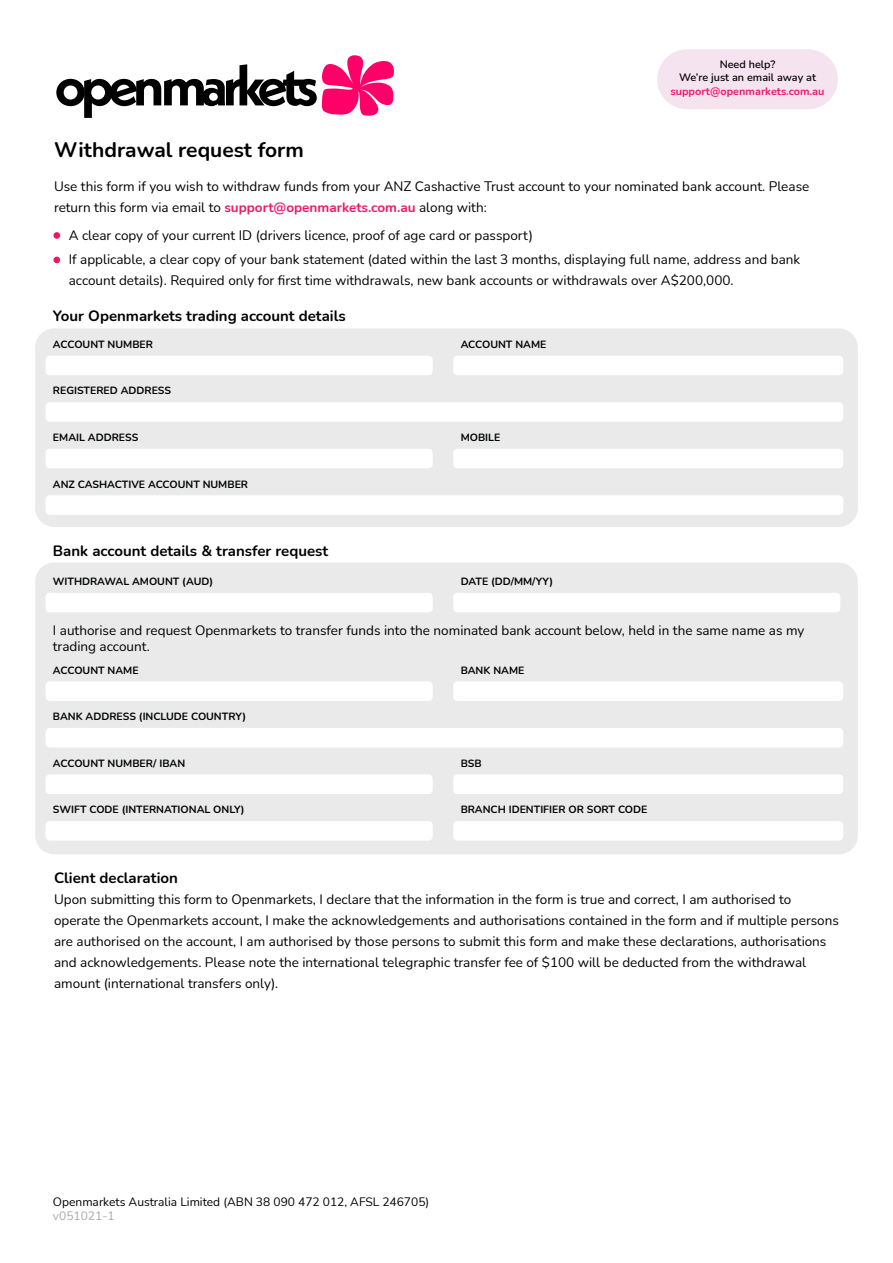
<style>
.page{position:relative;width:893px;height:1263px;background:#fff}
.page>*{position:absolute;margin:0;border:0;box-sizing:border-box;transform-origin:0 0}
.t1{font:700 21px "Nunito";color:#000}
.t2{font:700 15px "Nunito";color:#000101}
.t3{font:13.5px/21px "Nunito";color:#000}
.t4{font:12px "Nunito";color:#000}
.t5{font:12px "Nunito";color:#a7a9ac}
.t6{font:600 10.95px/13.6px "Nunito";color:#000;text-align:center}
.t7{font:700 10.95px "Nunito";color:#ed176a}
.t8{font:700 10.5px "Nunito";color:#000101}
.s1{font-weight:700;color:#ed176a}
</style>
<div class="page">
<div style="left:657px;top:49px;width:181px;height:60px;background:#f5e3ef;border-radius:30px"></div>
<div style="left:35px;top:328px;width:823px;height:199px;background:#eaeaea;border-radius:19px"></div>
<div style="left:35px;top:562px;width:823px;height:292px;background:#eaeaea;border-radius:19px"></div>
<div style="left:453px;top:356px;width:390px;height:19px;background:#fff;border-radius:4px"></div>
<div style="left:453px;top:449px;width:390px;height:19px;background:#fff;border-radius:4px"></div>
<div style="left:453px;top:681px;width:390px;height:20px;background:#fff;border-radius:4px"></div>
<div style="left:453px;top:774px;width:390px;height:20px;background:#fff;border-radius:4px"></div>
<div style="left:453px;top:821px;width:390px;height:19px;background:#fff;border-radius:4px"></div>
<div style="left:46px;top:356px;width:387px;height:19px;background:#fff;border-radius:4px"></div>
<div style="left:46px;top:593px;width:387px;height:19px;background:#fff;border-radius:4px"></div>
<div style="left:46px;top:449px;width:387px;height:19px;background:#fff;border-radius:4px"></div>
<div style="left:46px;top:681px;width:387px;height:20px;background:#fff;border-radius:4px"></div>
<div style="left:46px;top:774px;width:387px;height:20px;background:#fff;border-radius:4px"></div>
<div style="left:46px;top:821px;width:387px;height:19px;background:#fff;border-radius:4px"></div>
<div style="left:46px;top:402px;width:797px;height:20px;background:#fff;border-radius:4px"></div>
<div style="left:46px;top:495px;width:797px;height:20px;background:#fff;border-radius:4px"></div>
<div style="left:46px;top:728px;width:797px;height:19px;background:#fff;border-radius:4px"></div>
<svg style="left:56px;top:55px;width:338px;height:63px"></svg>
<div style="left:53px;top:232px;width:7px;height:7px;background:#ed176a;border-radius:50%"></div>
<div style="left:53px;top:257px;width:7px;height:6px;background:#ed176a;border-radius:50%"></div>
<div style="left:453px;top:593px;width:387px;height:19px;background:#fff;border-radius:4px"></div>
<h1 class="t1" style="left:54px;top:135px;width:251px">Withdrawal request form</h1>
<p class="t6" style="left:679px;top:57px;width:138px">Need help?<br>We’re just an email away at</p>
<p class="t7" style="left:670px;top:83px;width:156px">support@openmarkets.com.au</p>
<p class="t3" style="left:54px;top:175px;width:757px">Use this form if you wish to withdraw funds from your ANZ Cashactive Trust account to your nominated bank account. Please return this form via email to <span class="s1">support@openmarkets.com.au</span> along with:</p>
<p class="t3" style="left:69px;top:222px;width:733px;line-height:24px">A clear copy of your current ID (drivers licence, proof of age card or passport)<br>If applicable, a clear copy of your bank statement (dated within the last 3 months, displaying full name, address and bank</p>
<p class="t3" style="left:69px;top:269px;width:666px">account details). Required only for first time withdrawals, new bank accounts or withdrawals over A$200,000.</p>
<p class="t2" style="left:53px;top:305px;width:294px">Your Openmarkets trading account details</p>
<p class="t8" style="left:53px;top:337px;width:102px">ACCOUNT NUMBER</p>
<p class="t8" style="left:53px;top:383px;width:120px">REGISTERED ADDRESS</p>
<p class="t8" style="left:53px;top:430px;width:87px">EMAIL ADDRESS</p>
<p class="t8" style="left:53px;top:476px;width:197px">ANZ CASHACTIVE ACCOUNT NUMBER</p>
<p class="t2" style="left:53px;top:540px;width:277px">Bank account details &amp; transfer request</p>
<p class="t8" style="left:53px;top:574px;width:162px">WITHDRAWAL AMOUNT (AUD)</p>
<p class="t8" style="left:461px;top:337px;width:87px">ACCOUNT NAME</p>
<p class="t8" style="left:461px;top:430px;width:41px">MOBILE</p>
<p class="t8" style="left:461px;top:574px;width:94px">DATE (DD/MM/YY)</p>
<p class="t3" style="left:53px;top:621px;width:753px;line-height:16.2px">I authorise and request Openmarkets to transfer funds into the nominated bank account below, held in the same name as my trading account.</p>
<p class="t8" style="left:53px;top:662px;width:87px">ACCOUNT NAME</p>
<p class="t8" style="left:53px;top:709px;width:195px">BANK ADDRESS (INCLUDE COUNTRY)</p>
<p class="t8" style="left:53px;top:756px;width:134px">ACCOUNT NUMBER/ IBAN</p>
<p class="t8" style="left:53px;top:802px;width:193px">SWIFT CODE (INTERNATIONAL ONLY)</p>
<p class="t8" style="left:461px;top:662px;width:65px">BANK NAME</p>
<p class="t8" style="left:461px;top:756px;width:23px">BSB</p>
<p class="t8" style="left:461px;top:802px;width:188px">BRANCH IDENTIFIER OR SORT CODE</p>
<p class="t2" style="left:54px;top:867px;width:125px">Client declaration</p>
<p class="t3" style="left:54px;top:888px;width:786px">Upon submitting this form to Openmarkets, I declare that the information in the form is true and correct, I am authorised to operate the Openmarkets account, I make the acknowledgements and authorisations contained in the form and if multiple persons are authorised on the account, I am authorised by those persons to submit this form and make these declarations, authorisations and acknowledgements. Please note the international telegraphic transfer fee of $100 will be deducted from the withdrawal amount (international transfers only).</p>
<p class="t4" style="left:53px;top:1193px;width:378px">Openmarkets Australia Limited (ABN 38 090 472 012, AFSL 246705)</p>
<p class="t5" style="left:53px;top:1208px;width:63px">v051021-1</p>
</div>
